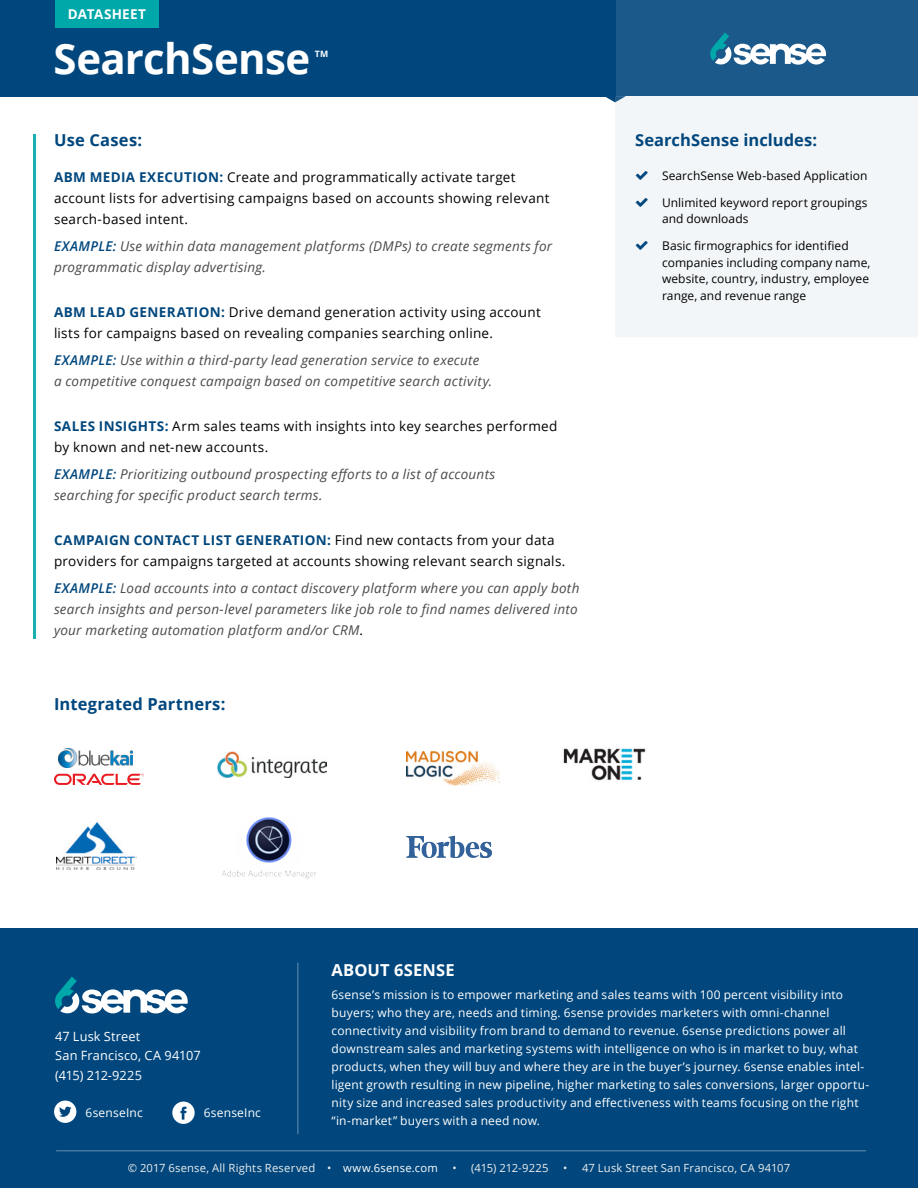
<style>
.page{position:relative;width:918px;height:1188px;background:#fff}
.page>*{position:absolute;margin:0;border:0;box-sizing:border-box;transform-origin:0 0}
.t1{font:700 42px "Open Sans";letter-spacing:-.015em;color:#fff}
.t2{font:700 16.5px "Open Sans";letter-spacing:.01em;color:#01477d}
.t3{font:700 16.5px "Open Sans";letter-spacing:.01em;color:#fff}
.t4{font:italic 13.5px/21px "Open Sans";letter-spacing:.02em;color:#4a4a49}
.t5{font:13.5px/21px "Open Sans";letter-spacing:.02em;color:#000}
.t6{font:700 13.5px "Open Sans";letter-spacing:.015em;color:#fff}
.t7{font:12.75px/19.5px "Open Sans";letter-spacing:.01em;color:#fff}
.t8{font:12px/18px "Open Sans";letter-spacing:.015em;color:#fff}
.t9{font:12px/16.5px "Open Sans";letter-spacing:.005em;color:#000}
.t10{font:11.25px "Open Sans";letter-spacing:.02em;color:#ededed}
.t11{font:11.25px "Open Sans";color:#ededed}
.t12{font:700 8.7px "Open Sans";color:#fff}
.s1{font-weight:700;color:#01477d}
.s2{font-weight:600;color:#01477d}
.s3{color:#000}
.s4{color:#fff}
</style>
<div class="page">
<div style="left:0;top:929px;width:918px;height:259px;background:#01477d"></div>
<svg style="left:55px;top:977px;width:133px;height:36px"></svg>
<hr style="left:56px;top:1151px;width:810px;height:1px;background:#fff">
<svg style="left:54px;top:1101px;width:22px;height:22px"></svg>
<svg style="left:172px;top:1102px;width:23px;height:22px"></svg>
<hr style="left:298px;top:963px;width:1px;height:171px;background:#fff">
<svg style="left:406px;top:836px;width:86px;height:22px"></svg>
<img style="left:56px;top:823px;width:80px;height:46px">
<img style="left:59px;top:749px;width:73px;height:18px">
<svg style="left:54px;top:774px;width:90px;height:11px"></svg>
<img style="left:218px;top:751px;width:108px;height:27px">
<img style="left:406px;top:751px;width:93px;height:35px">
<img style="left:563px;top:748px;width:83px;height:33px">
<img style="left:222px;top:817px;width:94px;height:62px">
<div style="left:615px;top:0;width:303px;height:96px;background:#1a598a"></div>
<div style="left:615px;top:97px;width:303px;height:240px;background:#f3f6f8"></div>
<div style="left:0;top:0;width:615px;height:96px;background:#01477d"></div>
<div style="left:55px;top:0;width:104px;height:28px;background:#00a8a9"></div>
<svg style="left:710px;top:32px;width:116px;height:33px"></svg>
<svg style="left:604px;top:96px;width:22px;height:6px"></svg>
<hr style="left:33px;top:134px;width:3px;height:504px;background:#00a8a9">
<svg style="left:636px;top:171px;width:12px;height:9px"></svg>
<svg style="left:636px;top:198px;width:12px;height:9px"></svg>
<svg style="left:636px;top:241px;width:12px;height:9px"></svg>
<p class="t6" style="left:68px;top:5px;width:79px">DATASHEET</p>
<h1 class="t1" style="left:54px;top:29px;width:258px">SearchSense</h1>
<p class="t12" style="left:315px;top:48px;width:15px">TM</p>
<h2 class="t2" style="left:54px;top:128px;width:90px">Use Cases:</h2>
<p class="t5" style="left:54px;top:167px;width:497px"><span class="s1">ABM MEDIA EXECUTION:</span> Create and programmatically activate target account lists for advertising campaigns based on accounts showing relevant search-based intent.</p>
<p class="t4" style="left:54px;top:236px;width:500px"><span class="s2">EXAMPLE:</span> Use within data management platforms (DMPs) to create segments for programmatic display advertising.</p>
<p class="t5" style="left:54px;top:302px;width:488px"><span class="s1">ABM LEAD GENERATION:</span> Drive demand generation activity using account lists for campaigns based on revealing companies searching online.</p>
<p class="t4" style="left:54px;top:350px;width:440px"><span class="s2">EXAMPLE:</span> Use within a third-party lead generation service to execute<br>a competitive conquest campaign based on competitive search activity.</p>
<p class="t5" style="left:54px;top:416px;width:505px"><span class="s1">SALES INSIGHTS:</span> Arm sales teams with insights into key searches performed by known and net-new accounts.</p>
<p class="t4" style="left:54px;top:464px;width:443px"><span class="s2">EXAMPLE:</span> Prioritizing outbound prospecting efforts to a list of accounts searching for specific product search terms.</p>
<p class="t5" style="left:54px;top:530px;width:513px"><span class="s1">CAMPAIGN CONTACT LIST GENERATION:</span> Find new contacts from your data providers for campaigns targeted at accounts showing relevant search signals.</p>
<p class="t4" style="left:54px;top:578px;width:527px"><span class="s2">EXAMPLE:</span> Load accounts into a contact discovery platform where you can apply both search insights and person-level parameters like job role to find names delivered into your marketing automation platform and/or CRM<span class="s3">.</span></p>
<h2 class="t2" style="left:54px;top:692px;width:173px">Integrated Partners:</h2>
<h2 class="t2" style="left:635px;top:129px;width:184px">SearchSense includes:</h2>
<p class="t9" style="left:662px;top:167px;width:207px">SearchSense Web-based Application</p>
<p class="t9" style="left:662px;top:194px;width:207px">Unlimited keyword report groupings and downloads</p>
<p class="t9" style="left:662px;top:237px;width:210px">Basic firmographics for identified companies including company name, website, country, industry, employee range, and revenue range</p>
<p class="t7" style="left:55px;top:1026px;width:147px">47 Lusk Street<br>San Francisco, CA 94107 (415) 212-9225</p>
<p class="t8" style="left:86px;top:1103px;width:59px">6senseInc</p>
<p class="t8" style="left:204px;top:1104px;width:59px">6senseInc</p>
<h2 class="t3" style="left:332px;top:959px;width:125px">ABOUT 6SENSE</h2>
<p class="t8" style="left:332px;top:985px;width:539px">6sense’s mission is to empower marketing and sales teams with 100 percent visibility into buyers; who they are, needs and timing. 6sense provides marketers with omni-channel connectivity and visibility from brand to demand to revenue. 6sense predictions power all downstream sales and marketing systems with intelligence on who is in market to buy, what products, when they will buy and where they are in the buyer’s journey. 6sense enables intel&shy;ligent growth resulting in new pipeline, higher marketing to sales conversions, larger opportu&shy;nity size and increased sales productivity and effectiveness with teams focusing on the right “in-market” buyers with a need now.</p>
<p class="t10" style="left:128px;top:1161px;width:312px">© 2017 6sense, All Rights Reserved • <span class="s4">www.6sense.com</span></p>
<p class="t11" style="left:452px;top:1161px;width:98px">• (415) 212-9225</p>
<p class="t10" style="left:563px;top:1161px;width:228px">• 47 Lusk Street San Francisco, CA 94107</p>
</div>
